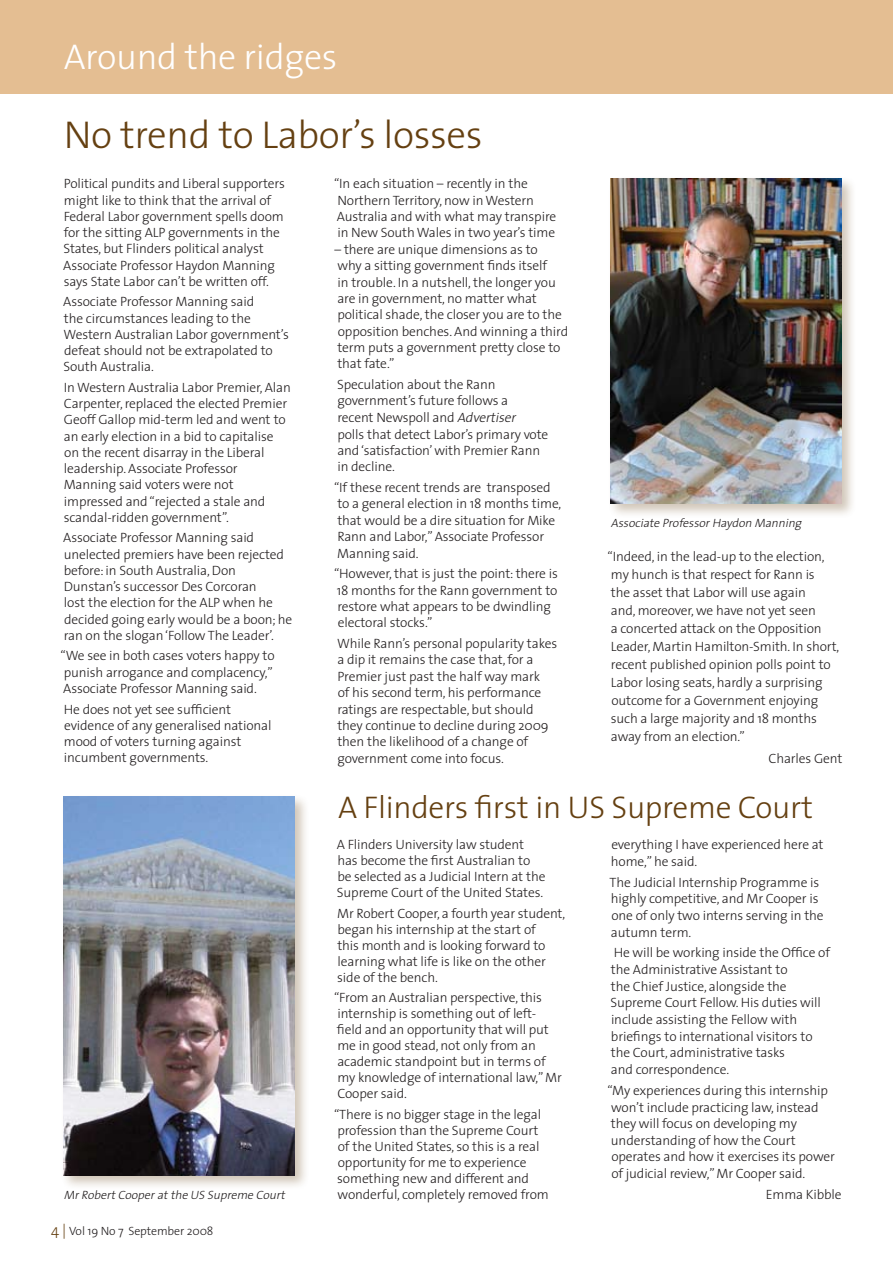
<style>
.page{position:relative;width:893px;height:1263px;background:#fff}
.page>*{position:absolute;margin:0;border:0;box-sizing:border-box;transform-origin:0 0}
.t1{font:300 39px "The Sans";letter-spacing:-.01em;color:#654011}
.t2{font:300 36px "The Sans";letter-spacing:-.01em;color:#fff}
.t3{font:300 31.5px "The Sans";letter-spacing:-.01em;color:#654011}
.t4{font:300 13.5px/16.2px "The Sans";letter-spacing:-.01em;color:#231f20}
.t5{font:italic 300 12px "The Sans";color:#231f20}
.t6{font:300 12px "The Sans";letter-spacing:-.01em;color:#231f20}
.s1{font-style:italic}
.s2{font-size:15px;color:#654011}
</style>
<div class="page">
<div style="left:0;top:0;width:893px;height:94px;background:#e4be92"></div>
<div style="left:60px;top:793px;width:249px;height:396px;background:#654011;opacity:.3"></div>
<img style="left:64px;top:797px;width:231px;height:378px">
<div style="left:607px;top:175px;width:249px;height:343px;background:#654011;opacity:.3"></div>
<img style="left:611px;top:179px;width:231px;height:324px">
<h2 class="t2" style="left:64px;top:27px;width:275px">Around the ridges</h2>
<h1 class="t1" style="left:64px;top:102px;width:420px">No trend to Labor’s losses</h1>
<p class="t4" style="left:63px;top:175px;width:223px">Political pundits and Liberal supporters might like to think that the arrival of Federal Labor government spells doom for the sitting ALP governments in the States, but Flinders political analyst Associate Professor Haydon Manning says State Labor can’t be written off.</p>
<p class="t4" style="left:63px;top:293px;width:227px">Associate Professor Manning said<br>the circumstances leading to the<br>Western Australian Labor government’s defeat should not be extrapolated to<br>South Australia.</p>
<p class="t4" style="left:64px;top:379px;width:229px">In Western Australia Labor Premier, Alan Carpenter, replaced the elected Premier Geoff Gallop mid-term led and went to an early election in a bid to capitalise on the recent disarray in the Liberal leadership. Associate Professor Manning said voters were not impressed and “rejected a stale and scandal-ridden government”.</p>
<p class="t4" style="left:63px;top:529px;width:231px">Associate Professor Manning said unelected premiers have been rejected before: in South Australia, Don Dunstan’s successor Des Corcoran<br>lost the election for the ALP when he decided going early would be a boon; he ran on the slogan ‘Follow The Leader’.</p>
<p class="t4" style="left:60px;top:647px;width:216px">“We see in both cases voters happy to punish arrogance and complacency,”<br>Associate Professor Manning said.</p>
<p class="t4" style="left:64px;top:700px;width:209px">He does not yet see sufficient evidence of any generalised national mood of voters turning against incumbent governments.</p>
<p class="t4" style="left:334px;top:175px;width:224px">“In each situation – recently in the Northern Territory, now in Western Australia and with what may transpire in New South Wales in two year’s time</p>
<p class="t4" style="left:334px;top:241px;width:235px">– there are unique dimensions as to<br>why a sitting government finds itself<br>in trouble. In a nutshell, the longer you are in government, no matter what political shade, the closer you are to the opposition benches. And winning a third term puts a government pretty close to that fate.”</p>
<p class="t4" style="left:337px;top:376px;width:213px">Speculation about the Rann government’s future follows a<br>recent Newspoll and <span class="s1">Advertiser </span>polls that detect Labor’s primary vote and ‘satisfaction’ with Premier Rann in decline.</p>
<p class="t4" style="left:334px;top:479px;width:229px">“If these recent trends are transposed to a general election in 18 months time, that would be a dire situation for Mike Rann and Labor,” Associate Professor Manning said.</p>
<p class="t4" style="left:334px;top:565px;width:225px">“However, that is just the point: there is 18 months for the Rann government to restore what appears to be dwindling electoral stocks.”</p>
<p class="t4" style="left:337px;top:635px;width:222px">While Rann’s personal popularity takes a dip it remains the case that, for a Premier just past the half way mark<br>of his second term, his performance ratings are respectable, but should they continue to decline during 2009 then the likelihood of a change of government come into focus.</p>
<p class="t5" style="left:611px;top:513px;width:196px">AssociateProfessorHaydon Manning</p>
<p class="t4" style="left:608px;top:547px;width:233px;line-height:17.9px">“Indeed, in the lead-up to the election, my hunch is that respect for Rann is<br>the asset that Labor will use again<br>and, moreover, we have not yet seen<br>a concerted attack on the Opposition Leader, Martin Hamilton-Smith. In short, recent published opinion polls point to Labor losing seats, hardly a surprising outcome for a Government enjoying such a large majority and 18 months away from an election.”</p>
<p class="t4" style="left:768px;top:750px;width:75px">Charles Gent</p>
<p class="t5" style="left:64px;top:1185px;width:226px">MrRobertCooperattheUSSupremeCourt</p>
<p class="t6" style="left:51px;top:1221px;width:164px"><span class="s2">4 |</span> Vol 19 No 7 September 2008</p>
<h3 class="t3" style="left:338px;top:781px;width:477px">A Flinders first in US Supreme Court</h3>
<p class="t4" style="left:337px;top:836px;width:210px">A Flinders University law student has become the first Australian to be selected as a Judicial Intern at the Supreme Court of the United States.</p>
<p class="t4" style="left:337px;top:905px;width:229px">Mr Robert Cooper, a fourth year student, began his internship at the start of<br>this month and is looking forward to learning what life is like on the other side of the bench.</p>
<p class="t4" style="left:334px;top:989px;width:229px">“From an Australian perspective, this internship is something out of left-<br>field and an opportunity that will put me in good stead, not only from an academic standpoint but in terms of my knowledge of international law,” Mr Cooper said.</p>
<p class="t4" style="left:334px;top:1106px;width:216px">“There is no bigger stage in the legal profession than the Supreme Court of the United States, so this is a real opportunity for me to experience something new and different and wonderful, completely removed from</p>
<p class="t4" style="left:611px;top:836px;width:214px;line-height:16.6px">everything I have experienced here at home,” he said.</p>
<p class="t4" style="left:610px;top:873px;width:216px;line-height:16.6px">The Judicial Internship Programme is highly competitive, and Mr Cooper is one of only two interns serving in the autumn term.</p>
<p class="t4" style="left:610px;top:944px;width:221px;line-height:16.6px">He will be working inside the Office of the Administrative Assistant to<br>the Chief Justice, alongside the Supreme Court Fellow. His duties will include assisting the Fellow with briefings to international visitors to the Court, administrative tasks<br>and correspondence.</p>
<p class="t4" style="left:608px;top:1081px;width:229px;line-height:16.6px">“My experiences during this internship won’t include practicing law, instead they will focus on developing my understanding of how the Court operates and how it exercises its power of judicial review,” Mr Cooper said.</p>
<p class="t4" style="left:766px;top:1186px;width:77px">Emma Kibble</p>
</div>
